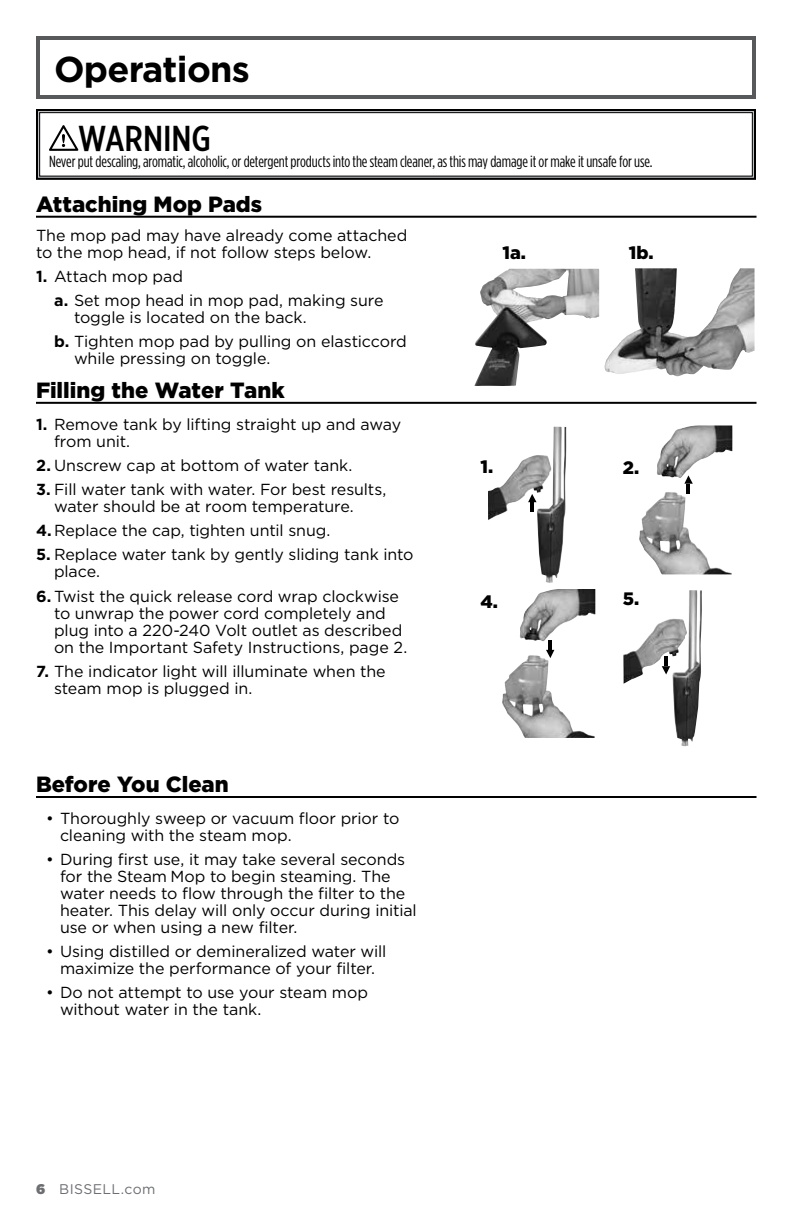
<style>
.page{position:relative;width:792px;height:1224px;background:#fff}
.page>*{position:absolute;margin:0;border:0;box-sizing:border-box;transform-origin:0 0}
.t1{font:700 36px "Gotham";letter-spacing:-.02em;color:#000}
.t2{font:500 36px "Gotham X Narrow";color:#000}
.t3{font:900 22px "Gotham";color:#000}
.t4{font:900 18px "Gotham";color:#000}
.t5{font:16px/17px "Gotham";letter-spacing:-.005em;color:#000}
.t6{font:16px "Gotham Condensed";letter-spacing:-.005em;color:#000}
.t7{font:14px "Gotham";letter-spacing:.025em;color:#6d6e71}
.s1{font-weight:700}
.s2{font-weight:900}
</style>
<div class="page">
<img style="left:474px;top:269px;width:125px;height:117px">
<img style="left:605px;top:268px;width:150px;height:109px">
<svg style="left:36px;top:109px;width:720px;height:71px"></svg>
<div style="left:39px;top:112px;width:714px;height:64px;border:1px solid #000"></div>
<div style="left:36px;top:36px;width:720px;height:63px;border:4px solid #58595b"></div>
<hr style="left:36px;top:216px;width:721px;height:2px;background:#000">
<hr style="left:36px;top:402px;width:721px;height:2px;background:#000">
<hr style="left:36px;top:796px;width:721px;height:2px;background:#000">
<img style="left:488px;top:427px;width:79px;height:156px">
<img style="left:623px;top:590px;width:79px;height:156px">
<img style="left:502px;top:589px;width:93px;height:149px">
<img style="left:639px;top:425px;width:93px;height:149px">
<svg style="left:528px;top:494px;width:9px;height:8px"></svg>
<hr style="left:530px;top:502px;width:4px;height:10px;background:#000">
<svg style="left:662px;top:666px;width:8px;height:8px"></svg>
<hr style="left:664px;top:656px;width:4px;height:10px;background:#000">
<svg style="left:684px;top:475px;width:9px;height:18px"></svg>
<svg style="left:546px;top:650px;width:8px;height:8px"></svg>
<hr style="left:548px;top:640px;width:4px;height:10px;background:#000">
<h1 class="t1" style="left:54px;top:45px;width:197px">Operations</h1>
<h1 class="t2" style="left:78px;top:116px;width:134px">WARNING</h1>
<p class="t6" style="left:49px;top:152px;width:605px">Never put descaling, aromatic, alcoholic, or detergent products into the steam cleaner, as this may damage it or make it unsafe for use.</p>
<h2 class="t3" style="left:36px;top:189px;width:228px">Attaching Mop Pads</h2>
<p class="t5" style="left:36px;top:226px;width:373px">The mop pad may have already come attached to the mop head, if not follow steps below.</p>
<p class="t5" style="left:54px;top:264px;width:331px;line-height:24.2px;text-indent:-18px"><span class="s1">1.</span> Attach mop pad<br><span class="s1">a.</span> Set mop head in mop pad, making sure</p>
<p class="t5" style="left:54px;top:305px;width:354px;line-height:24.2px;text-indent:20px">toggle is located on the back.<br><span class="s1">b.</span> Tighten mop pad by pulling on elasticcord</p>
<p class="t5" style="left:74px;top:350px;width:198px">while pressing on toggle.</p>
<h2 class="t3" style="left:36px;top:375px;width:250px">Filling the Water Tank</h2>
<p class="t5" style="left:54px;top:415px;width:349px;text-indent:-18px"><span class="s1">1.</span> Remove tank by lifting straight up and away from unit.</p>
<p class="t5" style="left:36px;top:456px;width:318px"><span class="s1">2.</span> Unscrew cap at bottom of water tank.</p>
<p class="t5" style="left:54px;top:481px;width:334px;text-indent:-18px"><span class="s1">3.</span> Fill water tank with water. For best results, water should be at room temperature.</p>
<p class="t5" style="left:36px;top:522px;width:296px"><span class="s1">4.</span>Replace the cap, tighten until snug.</p>
<p class="t5" style="left:54px;top:546px;width:361px;text-indent:-18px"><span class="s1">5.</span> Replace water tank by gently sliding tank into place.</p>
<p class="t5" style="left:54px;top:587px;width:355px;text-indent:-18px"><span class="s1">6.</span> Twist the quick release cord wrap clockwise to unwrap the power cord completely and plug into a 220-240 Volt outlet as described on the Important Safety Instructions, page 2.</p>
<p class="t5" style="left:54px;top:662px;width:333px;text-indent:-18px"><span class="s1">7.</span> The indicator light will illuminate when the steam mop is plugged in.</p>
<h2 class="t3" style="left:36px;top:769px;width:194px">Before You Clean</h2>
<p class="t5" style="left:60px;top:809px;width:341px;text-indent:-14px">• Thoroughly sweep or vacuum floor prior to cleaning with the steam mop.</p>
<p class="t5" style="left:60px;top:850px;width:358px;text-indent:-14px">• During first use, it may take several seconds for the Steam Mop to begin steaming. The water needs to flow through the filter to the heater. This delay will only occur during initial use or when using a new filter.</p>
<p class="t5" style="left:46px;top:943px;width:342px;text-align:center">• Using distilled or demineralized water will maximize the performance of your filter.</p>
<p class="t5" style="left:60px;top:984px;width:309px;text-indent:-14px">• Do not attempt to use your steam mop without water in the tank.</p>
<p class="t4" style="left:503px;top:240px;width:25px">1a.</p>
<p class="t4" style="left:629px;top:240px;width:26px">1b.</p>
<p class="t4" style="left:481px;top:454px;width:14px">1.</p>
<p class="t4" style="left:623px;top:456px;width:18px">2.</p>
<p class="t4" style="left:481px;top:589px;width:19px">4.</p>
<p class="t4" style="left:623px;top:586px;width:18px">5.</p>
<p class="t7" style="left:36px;top:1180px;width:121px"><span class="s2">6</span> BISSELL.com</p>
</div>
